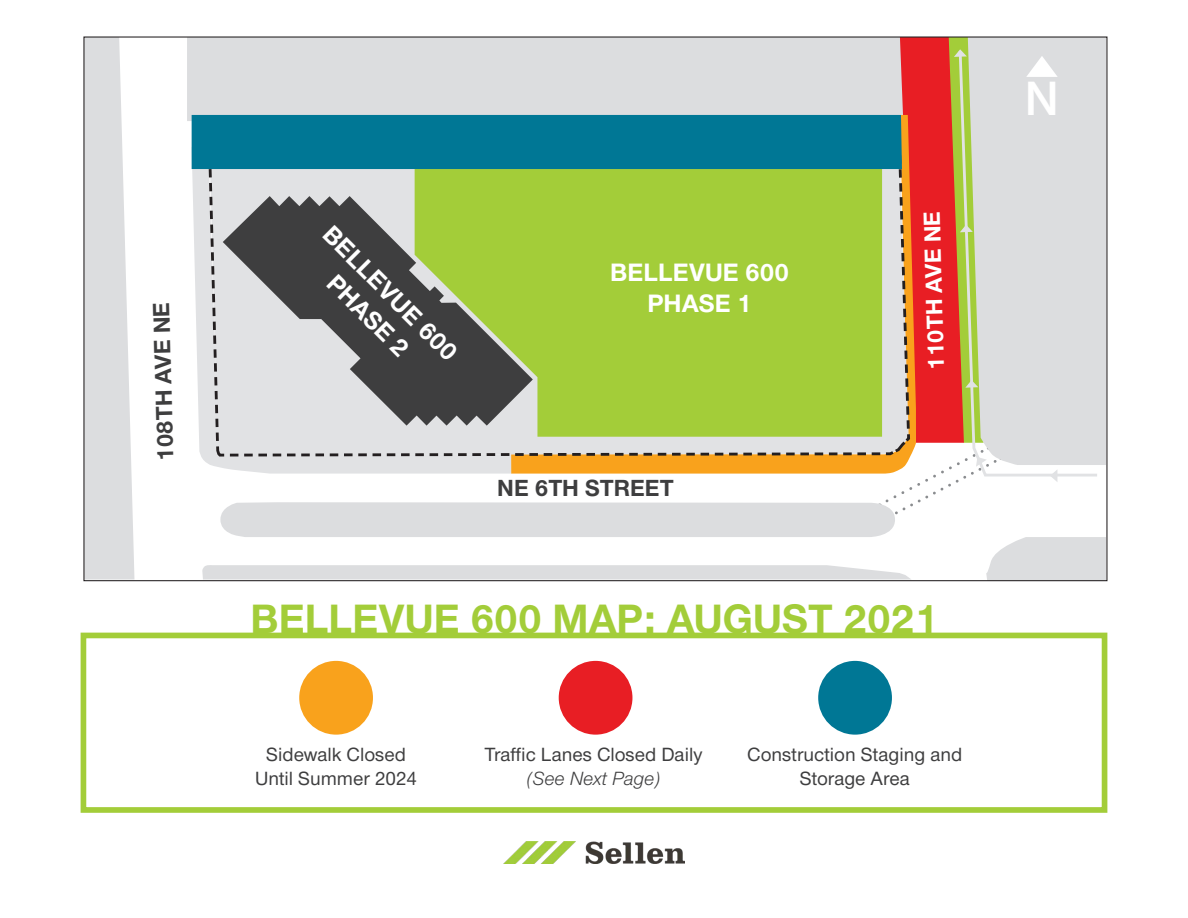
<style>
.page{position:relative;width:1188px;height:918px;background:#fff}
.page>*{position:absolute;margin:0;border:0;box-sizing:border-box;transform-origin:0 0}
.t1{font:49.95px "Nimbus San Nov Sem Bol";color:#fff}
.t2{font:700 42.6px "Nimbus San Nov";color:#a3cd39}
.t3{font:700 26.1px/31.3px "Nimbus San Nov";color:#fff;text-align:center}
.t4{font:700 24.15px "Nimbus San Nov";letter-spacing:-.005em;color:#3e3e3f}
.t5{font:700 24.15px "Nimbus San Nov";color:#fff}
.t6{font:500 19.8px/23.9px "Nimbus San Nov";color:#3e3e3f;text-align:center}
.t7{font:italic 19.8px "Nimbus San Nov";letter-spacing:-.005em;color:#3e3e3f}
</style>
<div class="page">
<div style="left:81px;top:633px;width:1026px;height:180px;border:6px solid #a3cd39"></div>
<svg style="left:85px;top:38px;width:49px;height:541px;background:#e1e1e3"></svg>
<div style="left:299px;top:661px;width:74px;height:74px;background:#f9a21c;border-radius:50%"></div>
<div style="left:559px;top:661px;width:73px;height:74px;background:#e81e24;border-radius:50%"></div>
<div style="left:818px;top:661px;width:74px;height:74px;background:#007795;border-radius:50%"></div>
<svg style="left:192px;top:37px;width:914px;height:544px;background:#b8c2a0"></svg>
<img style="left:503px;top:841px;width:182px;height:23px">
<p class="t4" style="left:151px;top:461px;width:161px;rotate:-91deg">108TH AVE NE</p>
<h3 class="t3" style="left:338px;top:219px;width:180px;rotate:45deg">BELLEVUE 600<br>PHASE 2</h3>
<h3 class="t3" style="left:610px;top:256px;width:180px">BELLEVUE 600<br>PHASE 1</h3>
<p class="t4" style="left:497px;top:474px;width:178px">NE 6TH STREET</p>
<p class="t5" style="left:921px;top:370px;width:161px;rotate:-91deg">110TH AVE NE</p>
<h2 class="t2" style="left:251px;top:594px;width:689px">BELLEVUE 600 MAP: AUGUST 2021</h2>
<p class="t6" style="left:255px;top:742px;width:164px">Sidewalk Closed<br>Until Summer 2024</p>
<p class="t6" style="left:484px;top:742px;width:219px">Traffic Lanes Closed Daily</p>
<p class="t7" style="left:527px;top:767px;width:134px">(See Next Page)</p>
<p class="t6" style="left:747px;top:742px;width:216px">Construction Staging and<br>Storage Area</p>
<h1 class="t1" style="left:1025px;top:69px;width:36px">N</h1>
</div>
